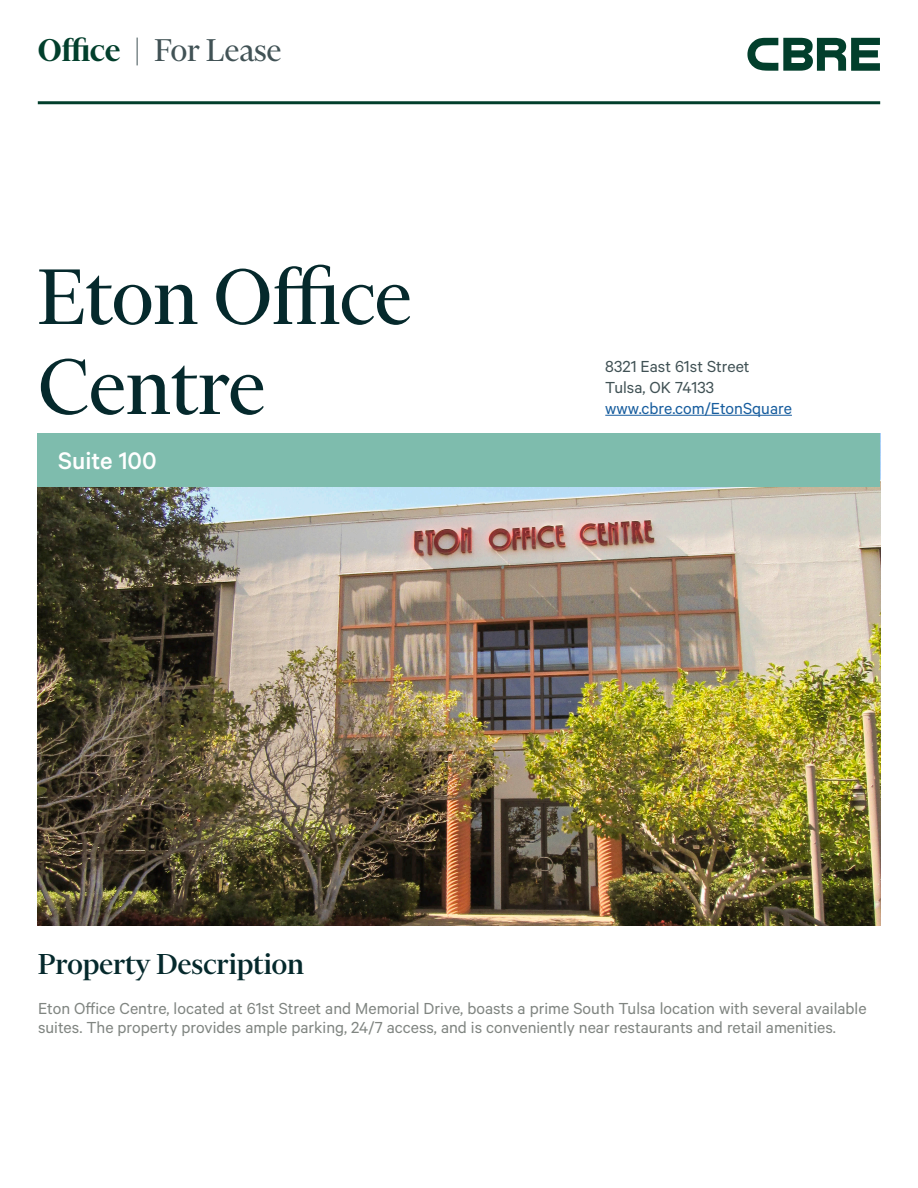
<style>
.page{position:relative;width:918px;height:1188px;background:#fff}
.page>*{position:absolute;margin:0;border:0;box-sizing:border-box;transform-origin:0 0}
.Heading_Large{font:90px/90px "Financier Display";color:#05292c}
.t1{font:36px "Financier Display";color:#415255}
.Subheading_Small{font:500 33px "Financier Display";color:#05292c}
.t2{font:500 27px "Calibre";color:#fff}
.Body_Copy{font:18px/19.5px "Calibre";color:#808581}
.t3{font:18px "Calibre";color:#415255}
.t4{font:18px "Calibre";color:#175d9e}
.s1{font-weight:600;color:#023f2c}
</style>
<div class="page">
<img style="left:38px;top:487px;width:842px;height:439px">
<hr style="left:605px;top:415px;width:187px;height:1px;background:#175d9e">
<svg style="left:747px;top:38px;width:133px;height:33px"></svg>
<hr style="left:38px;top:101px;width:842px;height:3px;background:#023f2c">
<div style="left:38px;top:433px;width:842px;height:54px;background:#7ebcad"></div>
<p class="t1" style="left:38px;top:32px;width:245px"><span class="s1">Office</span> | For Lease</p>
<p class="Heading_Large" style="left:38px;top:251px;width:375px">Eton Office<br>Centre</p>
<p class="t2" style="left:58px;top:445px;width:100px">Suite 100</p>
<p class="t3" style="left:605px;top:356px;width:146px">8321 East 61st Street</p>
<p class="t3" style="left:605px;top:377px;width:110px">Tulsa, OK 74133</p>
<p class="t4" style="left:605px;top:398px;width:188px">www.cbre.com/EtonSquare</p>
<p class="Subheading_Small" style="left:38px;top:947px;width:267px">Property Description</p>
<p class="Body_Copy" style="left:38px;top:998px;width:830px">Eton Office Centre, located at 61st Street and Memorial Drive, boasts a prime South Tulsa location with several available suites. The property provides ample parking, 24/7 access, and is conveniently near restaurants and retail amenities.</p>
</div>
